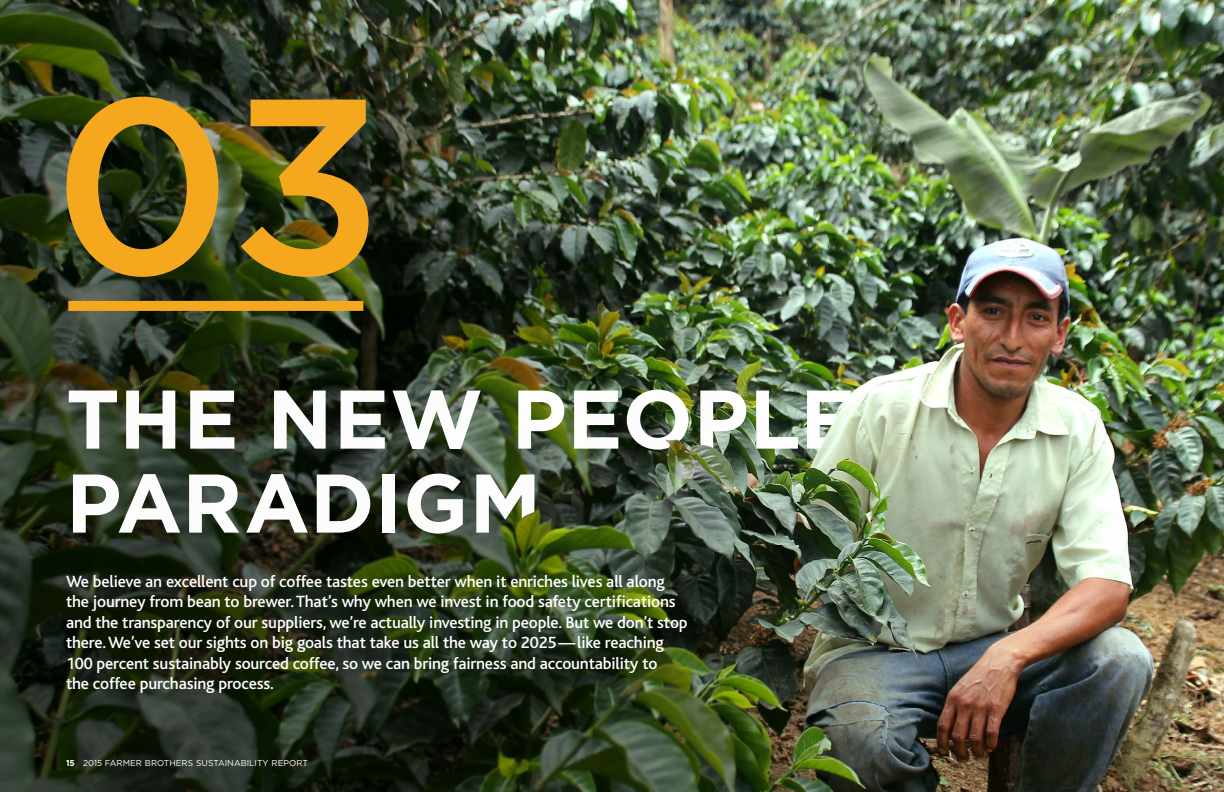
<style>
.page{position:relative;width:1224px;height:792px;background:#fff}
.page>*{position:absolute;margin:0;border:0;box-sizing:border-box;transform-origin:0 0}
.t1{font:500 249px "Gotham";color:#f5a81d}
.t2{font:700 83px/84px "Gotham";letter-spacing:.005em;color:#fff}
.t3{font:500 17px/20.4px "Bliss";letter-spacing:-.01em;color:#fff}
.t4{font:8.5px "Gotham";color:#fff}
.s1{font-weight:700}
</style>
<div class="page">
<img style="left:0;top:0;width:1224px;height:792px">
<img style="left:820px;top:399px;width:44px;height:55px">
<img style="left:666px;top:440px;width:70px;height:55px">
<div style="left:68px;top:301px;width:295px;height:10px;background:#f5a81d"></div>
<img style="left:515px;top:508px;width:37px;height:42px">
<h1 class="t1" style="left:52px;top:44px;width:333px">03</h1>
<h2 class="t2" style="left:66px;top:375px;width:791px">THE NEW PEOPLE<br>PARADIGM</h2>
<p class="t3" style="left:66px;top:572px;width:623px">We believe an excellent cup of coffee tastes even better when it enriches lives all along the journey from bean to brewer. That’s why when we invest in food safety certifications and the transparency of our suppliers, we’re actually investing in people. But we don’t stop there. We’ve set our sights on big goals that take us all the way to 2025—like reaching 100 percent sustainably sourced coffee, so we can bring fairness and accountability to<br>the coffee purchasing process.</p>
<p class="t4" style="left:66px;top:759px;width:243px"><span class="s1">15</span> 2015 FARMER BROTHERS SUSTAINABILITY REPORT</p>
</div>
